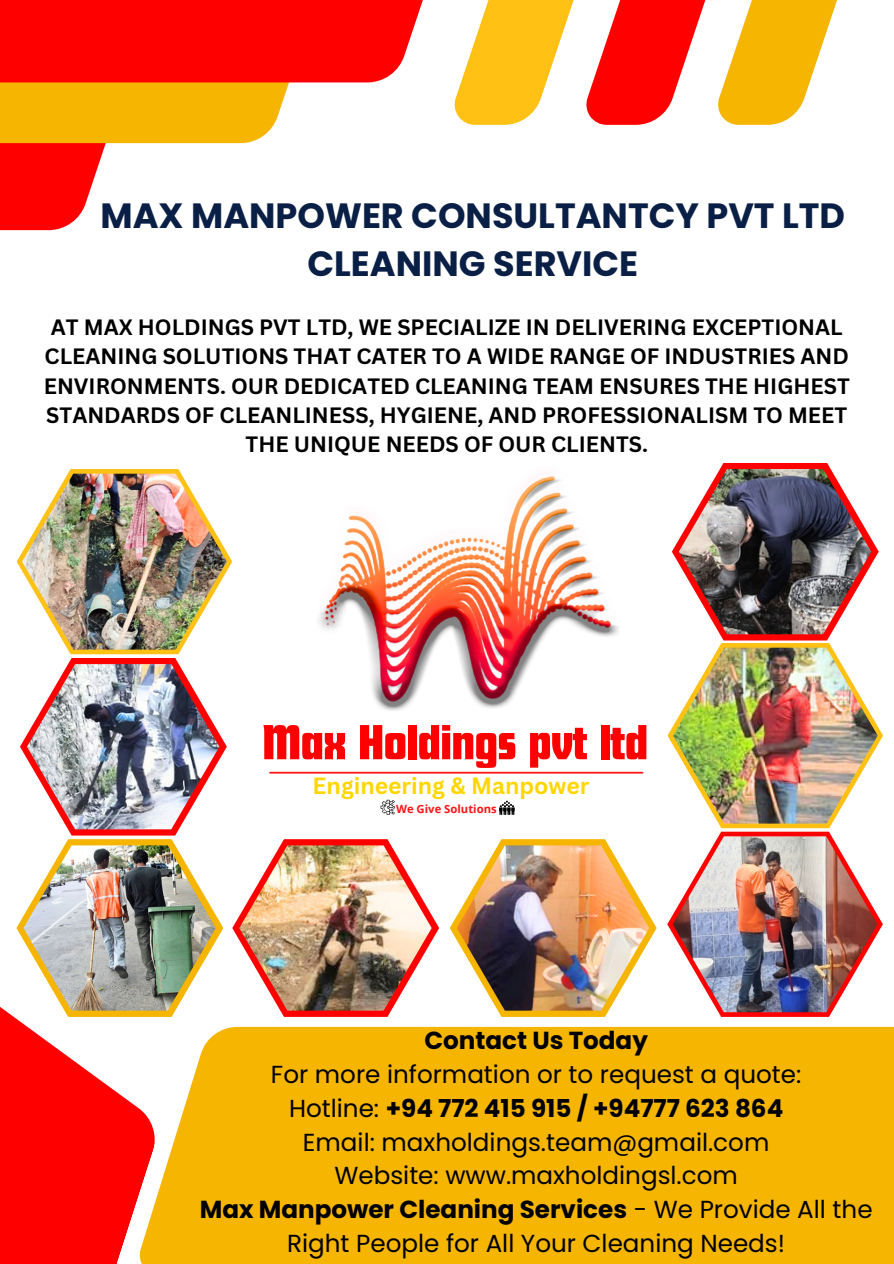
<style>
.page{position:relative;width:894px;height:1264px;background:#fff}
.page>*{position:absolute;margin:0;border:0;box-sizing:border-box;transform-origin:0 0}
.t1{font:51.3px "Futura Com Display";color:#f00}
.t2{font:700 35.1px/48.4px "Poppins";color:#0a1f45;text-align:center}
.t3{font:24.6px/33.8px "Poppins";color:#000;text-align:center}
.t4{font:700 22.8px "Canva Sans";color:#ffd600}
.t5{font:700 21.6px/29.2px "Canva Sans";color:#000;text-align:center}
.t6{font:700 11.25px "Open Sans";color:#ff1616}
.s1{font-weight:700}
</style>
<div class="page">
<svg style="left:0;top:143px;width:146px;height:87px;fill:#f00"></svg>
<svg style="left:0;top:82px;width:338px;height:61px;fill:#f5b500"></svg>
<svg style="left:0;top:1007px;width:158px;height:256px;fill:#f00"></svg>
<div style="left:0;top:0;width:464px;height:82px;background:#f00"></div>
<div style="left:139px;top:1026px;width:754px;height:237px;background:#f5b500"></div>
<svg style="left:454px;top:0;width:120px;height:125px;fill:#ffc113"></svg>
<svg style="left:586px;top:0;width:120px;height:125px;fill:#f00"></svg>
<svg style="left:718px;top:0;width:119px;height:125px;fill:#f5b500"></svg>
<svg style="left:450px;top:839px;width:206px;height:177px"></svg>
<img style="left:456px;top:845px;width:193px;height:165px">
<img style="left:667px;top:463px;width:215px;height:553px">
<img style="left:16px;top:469px;width:423px;height:547px">
<img style="left:672px;top:647px;width:205px;height:176px">
<img style="left:672px;top:836px;width:205px;height:176px">
<img style="left:22px;top:473px;width:205px;height:176px">
<img style="left:279px;top:469px;width:339px;height:302px">
<hr style="left:270px;top:771px;width:372px;height:2px;background:#ff1616">
<img style="left:499px;top:800px;width:16px;height:15px">
<img style="left:380px;top:799px;width:16px;height:16px">
<p class="t2" style="left:101px;top:191px;width:745px">MAX MANPOWER CONSULTANTCY PVT LTD<br>CLEANING SERVICE</p>
<p class="t5" style="left:44px;top:312px;width:807px">AT MAX HOLDINGS PVT LTD, WE SPECIALIZE IN DELIVERING EXCEPTIONAL CLEANING SOLUTIONS THAT CATER TO A WIDE RANGE OF INDUSTRIES AND ENVIRONMENTS. OUR DEDICATED CLEANING TEAM ENSURES THE HIGHEST STANDARDS OF CLEANLINESS, HYGIENE, AND PROFESSIONALISM TO MEET THE UNIQUE NEEDS OF OUR CLIENTS.</p>
<p class="t1" style="left:262px;top:711px;width:386px">Max Holdings pvt ltd</p>
<p class="t4" style="left:312px;top:769px;width:278px">Engineering &amp; Manpower</p>
<p class="t6" style="left:396px;top:801px;width:102px">We Give Solutions</p>
<p class="t3" style="left:200px;top:1023px;width:674px"><span class="s1">Contact Us Today<br></span>For more information or to request a quote:<br>Hotline: <span class="s1">+94 772 415 915 / +94777 623 864<br></span>Email: maxholdings.team@gmail.com<br>Website: www.maxholdingsl.com<br><span class="s1">Max Manpower Cleaning Services</span> - We Provide All the Right People for All Your Cleaning Needs!</p>
</div>
